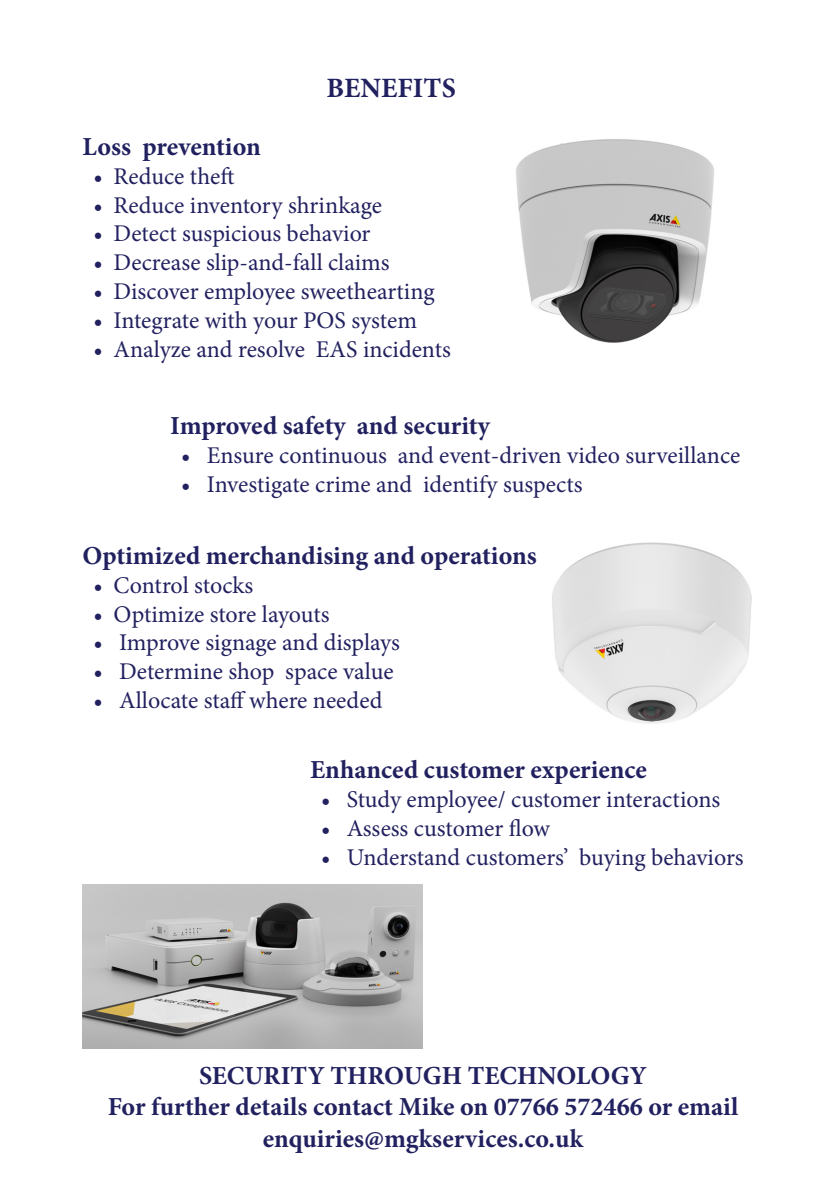
<style>
.page{position:relative;width:840px;height:1191px;background:#fff}
.page>*{position:absolute;margin:0;border:0;box-sizing:border-box;transform-origin:0 0}
.t1{font:700 28px "Minion Pro";color:#222160}
.t2{font:700 26px "Minion Pro";color:#222160}
.t3{font:24px "Minion Pro";color:#222160}
</style>
<div class="page">
<img style="left:82px;top:884px;width:340px;height:165px">
<img style="left:516px;top:139px;width:198px;height:204px">
<img style="left:552px;top:542px;width:199px;height:182px">
<p class="t1" style="left:326px;top:69px;width:131px">BENEFITS</p>
<p class="t2" style="left:82px;top:128px;width:180px">Loss prevention</p>
<p class="t3" style="left:93px;top:160px;width:142px">• Reduce theft</p>
<p class="t3" style="left:93px;top:189px;width:290px">• Reduce inventory shrinkage</p>
<p class="t3" style="left:93px;top:218px;width:278px">• Detect suspicious behavior</p>
<p class="t3" style="left:93px;top:246px;width:297px">• Decrease slip-and-fall claims</p>
<p class="t3" style="left:93px;top:275px;width:342px">• Discover employee sweethearting</p>
<p class="t3" style="left:93px;top:304px;width:325px">• Integrate with your POS system</p>
<p class="t3" style="left:93px;top:333px;width:359px">• Analyze and resolve EAS incidents</p>
<p class="t2" style="left:170px;top:407px;width:321px">Improved safety and security</p>
<p class="t3" style="left:181px;top:439px;width:560px">• Ensure continuous and event-driven video surveillance</p>
<p class="t3" style="left:181px;top:468px;width:403px">• Investigate crime and identify suspects</p>
<p class="t2" style="left:82px;top:537px;width:455px">Optimized merchandising and operations</p>
<p class="t3" style="left:93px;top:569px;width:161px">• Control stocks</p>
<p class="t3" style="left:93px;top:598px;width:237px">• Optimize store layouts</p>
<p class="t3" style="left:93px;top:626px;width:308px">• Improve signage and displays</p>
<p class="t3" style="left:93px;top:655px;width:301px">• Determine shop space value</p>
<p class="t3" style="left:93px;top:684px;width:290px">• Allocate staff where needed</p>
<p class="t2" style="left:310px;top:751px;width:338px">Enhanced customer experience</p>
<p class="t3" style="left:321px;top:783px;width:400px">• Study employee/ customer interactions</p>
<p class="t3" style="left:321px;top:812px;width:230px">• Assess customer flow</p>
<p class="t3" style="left:321px;top:841px;width:424px">• Understand customers’ buying behaviors</p>
<p class="t2" style="left:199px;top:1057px;width:449px">SECURITY THROUGH TECHNOLOGY</p>
<p class="t2" style="left:108px;top:1088px;width:631px">For further details contact Mike on 07766 572466 or email</p>
<p class="t2" style="left:262px;top:1120px;width:322px">enquiries@mgkservices.co.uk</p>
</div>
